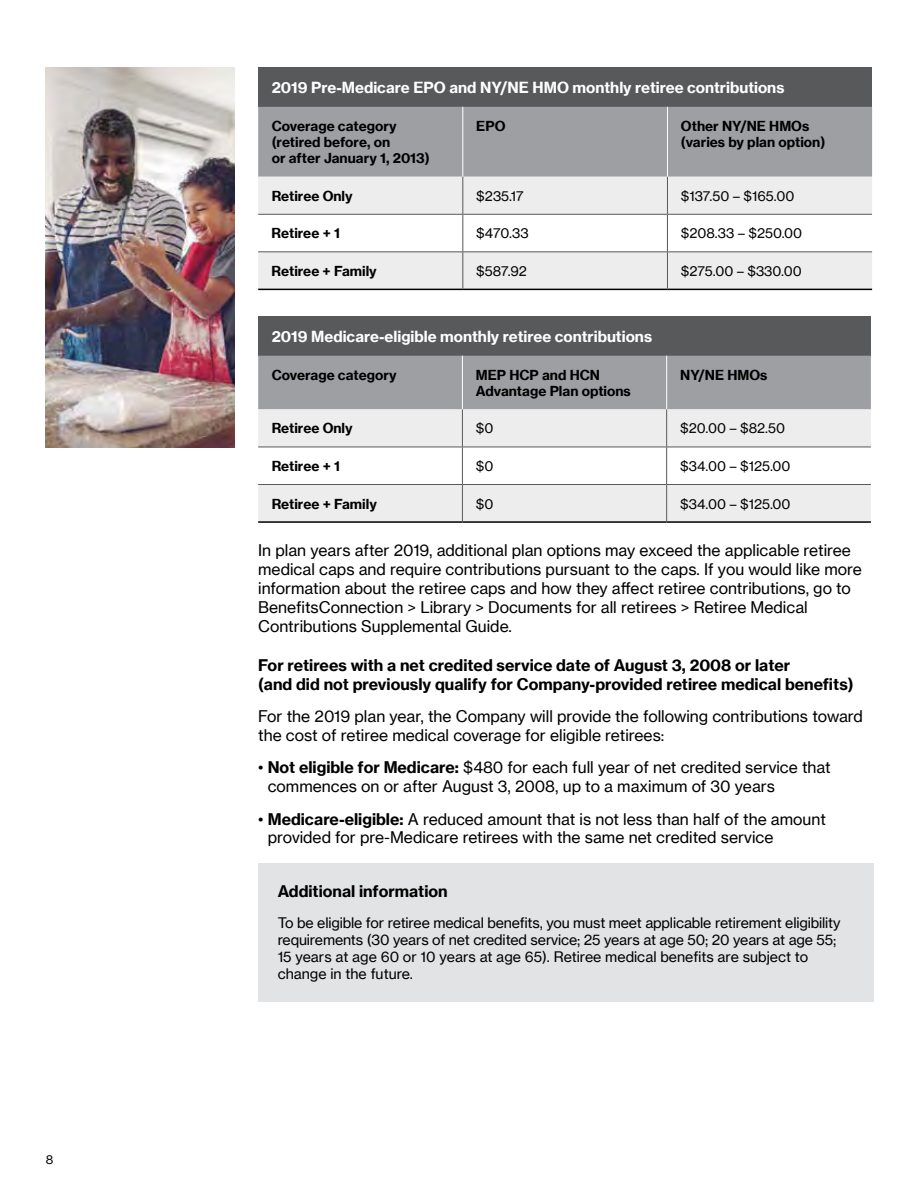
<style>
.page{position:relative;width:918px;height:1188px;background:#fff}
.page>*{position:absolute;margin:0;border:0;box-sizing:border-box;transform-origin:0 0}
.t1{font:15.75px/18.9px "N Haas Grotesk TX Pro 55 Rg";color:#000}
.t2{font:15.75px/18.9px "N Haas Grotesk TX Pro 75 Bd";color:#000}
.t3{font:15px "N Haas Grotesk TX Pro 75 Bd";color:#fff}
.t4{font:14.25px/17.1px "N Haas Grotesk TX Pro 55 Rg";letter-spacing:-.01em;color:#000}
.t5{font:13.5px/16.2px "N Haas Grotesk TX Pro 75 Bd";color:#000}
.t6{font:13.5px "N Haas Grotesk TX Pro 55 Rg";color:#000}
.t7{font:12px "N Haas Grotesk TX Pro 55 Rg";color:#000}
.s1{font-family:"N Haas Grotesk TX Pro 75 Bd"}
</style>
<div class="page">
<div style="left:258px;top:68px;width:614px;height:39px;background:#58595b"></div>
<div style="left:258px;top:107px;width:614px;height:70px;background:#9d9fa2"></div>
<svg style="left:258px;top:177px;width:614px;height:112px;fill:#ededee"></svg>
<hr style="left:258px;top:289px;width:205px;height:1px;background:#000">
<hr style="left:463px;top:289px;width:204px;height:1px;background:#000">
<hr style="left:667px;top:289px;width:205px;height:1px;background:#000">
<hr style="left:463px;top:252px;width:1px;height:37px;background:#58595b">
<hr style="left:462px;top:107px;width:1px;height:70px;background:#fff">
<hr style="left:667px;top:107px;width:1px;height:70px;background:#fff">
<hr style="left:462px;top:177px;width:1px;height:37px;background:#58595b">
<hr style="left:462px;top:215px;width:1px;height:36px;background:#58595b">
<hr style="left:258px;top:251px;width:205px;height:1px;background:#58595b">
<hr style="left:463px;top:251px;width:204px;height:1px;background:#58595b">
<hr style="left:667px;top:251px;width:205px;height:1px;background:#58595b">
<hr style="left:258px;top:214px;width:205px;height:1px;background:#58595b">
<hr style="left:463px;top:214px;width:204px;height:1px;background:#58595b">
<hr style="left:667px;top:214px;width:205px;height:1px;background:#58595b">
<hr style="left:667px;top:177px;width:1px;height:37px;background:#58595b">
<hr style="left:667px;top:215px;width:1px;height:36px;background:#58595b">
<hr style="left:667px;top:252px;width:1px;height:37px;background:#58595b">
<div style="left:258px;top:316px;width:613px;height:40px;background:#58595b"></div>
<div style="left:258px;top:356px;width:613px;height:53px;background:#9d9fa2"></div>
<svg style="left:258px;top:409px;width:613px;height:112px;fill:#ededee"></svg>
<hr style="left:258px;top:521px;width:204px;height:2px;background:#000">
<hr style="left:462px;top:521px;width:205px;height:2px;background:#000">
<hr style="left:667px;top:521px;width:204px;height:2px;background:#000">
<hr style="left:462px;top:356px;width:1px;height:53px;background:#fff">
<hr style="left:666px;top:356px;width:1px;height:53px;background:#fff">
<hr style="left:462px;top:485px;width:1px;height:36px;background:#58595b">
<hr style="left:666px;top:485px;width:1px;height:36px;background:#58595b">
<hr style="left:462px;top:409px;width:1px;height:38px;background:#58595b">
<hr style="left:666px;top:409px;width:1px;height:38px;background:#58595b">
<hr style="left:258px;top:447px;width:204px;height:1px;background:#58595b">
<hr style="left:462px;top:447px;width:205px;height:1px;background:#58595b">
<hr style="left:462px;top:447px;width:1px;height:37px;background:#58595b">
<hr style="left:667px;top:447px;width:204px;height:1px;background:#58595b">
<hr style="left:666px;top:447px;width:1px;height:37px;background:#58595b">
<hr style="left:258px;top:484px;width:204px;height:1px;background:#58595b">
<hr style="left:462px;top:484px;width:205px;height:1px;background:#58595b">
<hr style="left:667px;top:484px;width:204px;height:1px;background:#58595b">
<div style="left:258px;top:863px;width:615px;height:139px;background:#e2e3e4"></div>
<img style="left:46px;top:68px;width:189px;height:379px">
<p class="t7" style="left:46px;top:1152px;width:9px">8</p>
<p class="t3" style="left:272px;top:78px;width:514px">2019 Pre-Medicare EPO and NY/NE HMO monthly retiree contributions</p>
<p class="t5" style="left:272px;top:118px;width:160px">Coverage category (retired before, on<br>or after January 1, 2013)</p>
<p class="t5" style="left:476px;top:118px;width:31px">EPO</p>
<p class="t5" style="left:681px;top:118px;width:146px">Other NY/NE HMOs (varies by plan option)</p>
<p class="t5" style="left:272px;top:188px;width:83px">Retiree Only</p>
<p class="t6" style="left:476px;top:188px;width:49px">$235.17</p>
<p class="t6" style="left:681px;top:188px;width:115px">$137.50 – $165.00</p>
<p class="t5" style="left:272px;top:225px;width:70px">Retiree + 1</p>
<p class="t6" style="left:476px;top:225px;width:54px">$470.33</p>
<p class="t6" style="left:681px;top:225px;width:123px">$208.33 – $250.00</p>
<p class="t5" style="left:272px;top:263px;width:107px">Retiree + Family</p>
<p class="t6" style="left:476px;top:263px;width:52px">$587.92</p>
<p class="t6" style="left:681px;top:263px;width:122px">$275.00 – $330.00</p>
<p class="t3" style="left:272px;top:327px;width:382px">2019 Medicare-eligible monthly retiree contributions</p>
<p class="t5" style="left:272px;top:367px;width:127px">Coverage category</p>
<p class="t5" style="left:476px;top:367px;width:156px">MEP HCP and HCN<br>Advantage Plan options</p>
<p class="t5" style="left:680px;top:367px;width:89px">NY/NE HMOs</p>
<p class="t5" style="left:272px;top:420px;width:83px">Retiree Only</p>
<p class="t6" style="left:476px;top:420px;width:19px">$0</p>
<p class="t6" style="left:680px;top:420px;width:106px">$20.00 – $82.50</p>
<p class="t5" style="left:272px;top:458px;width:70px">Retiree + 1</p>
<p class="t6" style="left:476px;top:458px;width:19px">$0</p>
<p class="t6" style="left:680px;top:458px;width:112px">$34.00 – $125.00</p>
<p class="t5" style="left:272px;top:495px;width:107px">Retiree + Family</p>
<p class="t6" style="left:476px;top:495px;width:19px">$0</p>
<p class="t6" style="left:680px;top:495px;width:112px">$34.00 – $125.00</p>
<p class="t1" style="left:258px;top:541px;width:605px">In plan years after 2019, additional plan options may exceed the applicable retiree medical caps and require contributions pursuant to the caps. If you would like more information about the retiree caps and how they affect retiree contributions, go to BenefitsConnection &gt; Library &gt; Documents for all retirees &gt; Retiree Medical Contributions Supplemental Guide.</p>
<p class="t2" style="left:258px;top:655px;width:597px">For retirees with a net credited service date of August 3, 2008 or later<br>(and did not previously qualify for Company-provided retiree medical benefits)</p>
<p class="t1" style="left:258px;top:707px;width:606px">For the 2019 plan year, the Company will provide the following contributions toward the cost of retiree medical coverage for eligible retirees:</p>
<p class="t1" style="left:268px;top:758px;width:565px;text-indent:-10px">• <span class="s1">Not eligible for Medicare:</span> $480 for each full year of net credited service that commences on or after August 3, 2008, up to a maximum of 30 years</p>
<p class="t1" style="left:268px;top:809px;width:560px;text-indent:-10px">• <span class="s1">Medicare-eligible:</span> A reduced amount that is not less than half of the amount provided for pre-Medicare retirees with the same net credited service</p>
<p class="t2" style="left:278px;top:882px;width:171px">Additional information</p>
<p class="t4" style="left:278px;top:914px;width:564px">To be eligible for retiree medical benefits, you must meet applicable retirement eligibility requirements (30 years of net credited service; 25 years at age 50; 20 years at age 55; 15 years at age 60 or 10 years at age 65). Retiree medical benefits are subject to change in the future.</p>
</div>
